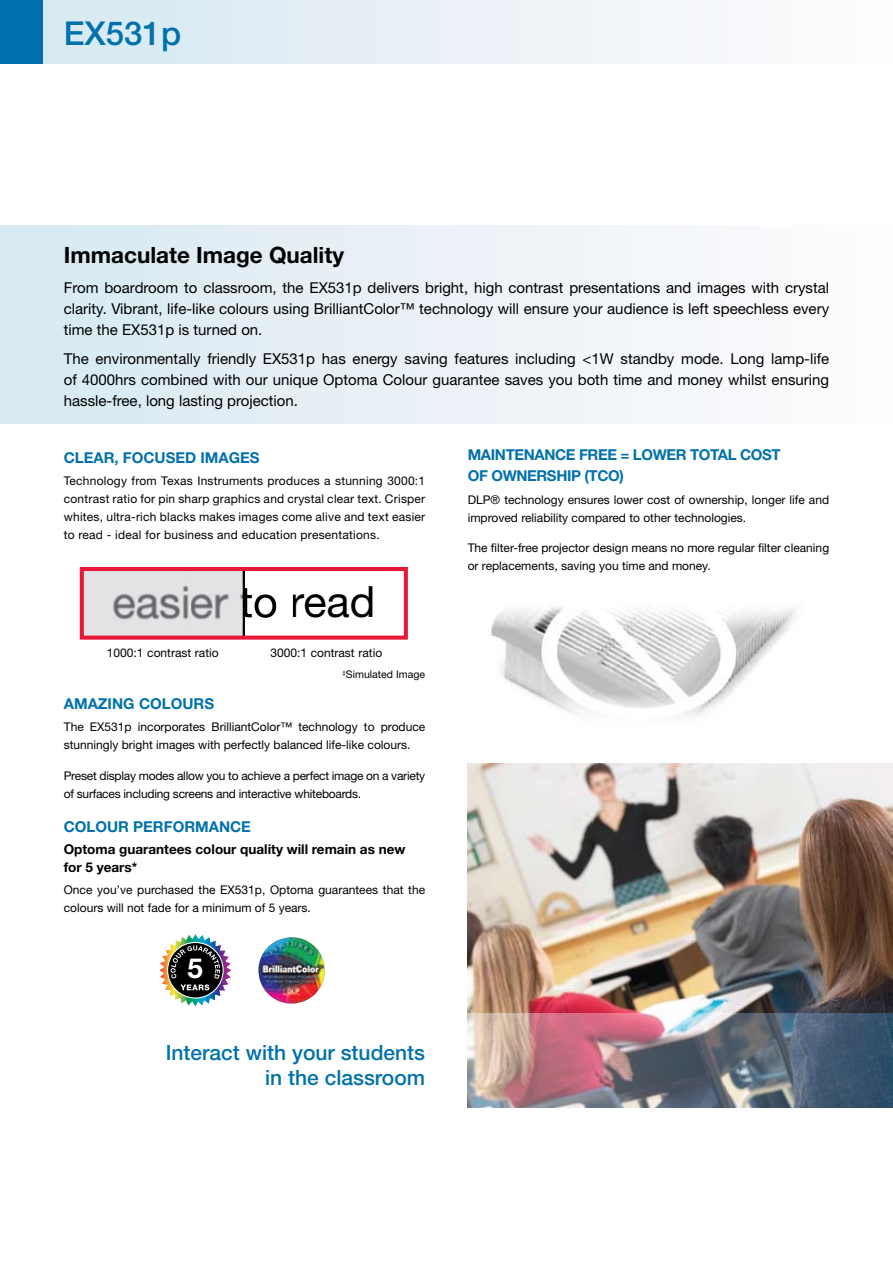
<style>
.page{position:relative;width:893px;height:1263px;background:#fff}
.page>*{position:absolute;margin:0;border:0;box-sizing:border-box;transform-origin:0 0}
.t1{font:43.2px "Helvetica Neue";color:#000}
.t2{font:500 33px "Helvetica Neue";color:#0071ad}
.t3{font:700 27.6px "Helvetica Neue";color:#fff}
.t4{font:700 22.5px "Helvetica Neue";color:#000}
.t5{font:500 21px/25.5px "Helvetica Neue";color:#0071ad;text-align:right}
.t6{font:15px/21px "Helvetica Neue";color:#000;text-align:justify}
.t7{font:700 15px "Helvetica Neue";color:#0071ad}
.t8{font:700 15px/21px "Helvetica Neue";letter-spacing:-.025em;color:#0071ad}
.t9{font:700 13.5px/18px "Helvetica Neue";color:#000}
.t10{font:12px/18px "Helvetica Neue";color:#000}
.t11{font:12px/18px "Helvetica Neue";letter-spacing:-.02em;color:#000}
.t12{font:10.5px "Helvetica Neue";color:#000}
</style>
<div class="page">
<img style="left:468px;top:763px;width:425px;height:251px">
<img style="left:467px;top:1014px;width:426px;height:93px">
<div style="left:0;top:0;width:43px;height:64px;background:#0071ad"></div>
<div style="left:0;top:225px;width:893px;height:198px;background:linear-gradient(to right,#d7e8f2,#fefcfd)"></div>
<img style="left:79px;top:567px;width:1px;height:73px">
<svg style="left:80px;top:567px;width:328px;height:73px"></svg>
<img style="left:258px;top:937px;width:67px;height:67px">
<img style="left:159px;top:934px;width:72px;height:73px">
<div style="left:43px;top:0;width:850px;height:64px;background:linear-gradient(to right,#d7e8f2,#fefcfd)"></div>
<img style="left:491px;top:606px;width:305px;height:112px">
<h2 class="t2" style="left:64px;top:14px;width:119px">EX531p</h2>
<h3 class="t4" style="left:64px;top:241px;width:282px">Immaculate Image Quality</h3>
<p class="t6" style="left:64px;top:277px;width:767px">From boardroom to classroom, the EX531p delivers bright, high contrast presentations and images with crystal clarity. Vibrant, life-like colours using BrilliantColor™ technology will ensure your audience is left speechless every time the EX531p is turned on.</p>
<p class="t6" style="left:64px;top:348px;width:767px">The environmentally friendly EX531p has energy saving features including &lt;1W standby mode. Long lamp-life of 4000hrs combined with our unique Optoma Colour guarantee saves you both time and money whilst ensuring hassle-free, long lasting projection.</p>
<p class="t7" style="left:64px;top:448px;width:197px">Clear, Focused Images</p>
<p class="t10" style="left:64px;top:471px;width:363px;text-align:justify">Technology from Texas Instruments produces a stunning 3000:1 contrast ratio for pin sharp graphics and crystal clear text. Crisper whites, ultra-rich blacks makes images come alive and text easier to read - ideal for business and education presentations.</p>
<h1 class="t1" style="left:253px;top:576px;width:124px">o read</h1>
<p class="t10" style="left:107px;top:643px;width:113px">1000:1 contrast ratio</p>
<p class="t10" style="left:270px;top:643px;width:113px">3000:1 contrast ratio</p>
<p class="t12" style="left:343px;top:668px;width:84px"><sup>‡</sup>Simulated Image</p>
<p class="t7" style="left:64px;top:694px;width:13px">AMA</p>
<p class="t7" style="left:98px;top:694px;width:64px">ZING COLOUR</p>
<p class="t7" style="left:204px;top:694px;width:11px">s</p>
<p class="t10" style="left:64px;top:718px;width:363px">The EX531p incorporates BrilliantColor™ technology to produce stunningly bright images with perfectly balanced life-like colours.</p>
<p class="t11" style="left:64px;top:766px;width:363px">Preset display modes allow you to achieve a perfect image on a variety of surfaces including screens and interactive whiteboards.</p>
<p class="t7" style="left:64px;top:817px;width:23px">COLOUR</p>
<p class="t7" style="left:133px;top:817px;width:52px">PERFORMA</p>
<p class="t7" style="left:219px;top:817px;width:33px">NCE</p>
<p class="t9" style="left:64px;top:840px;width:343px">Optoma guarantees colour quality will remain as new for 5 years*</p>
<p class="t10" style="left:64px;top:881px;width:363px">Once you’ve purchased the EX531p, Optoma guarantees that the colours will not fade for a minimum of 5 years.</p>
<h3 class="t3" style="left:187px;top:951px;width:17px">5</h3>
<h3 class="t5" style="left:166px;top:1039px;width:261px">Interact with your students in the classroom</h3>
<p class="t8" style="left:468px;top:444px;width:314px;text-indent:111px">FREE = Lower Total Cost of Owne rship (TCO)</p>
<p class="t10" style="left:468px;top:490px;width:363px">DLP® technology ensures lower cost of ownership, longer life and improved reliability compared to other technologies.</p>
<p class="t10" style="left:468px;top:539px;width:363px">The filter-free projector design means no more regular filter cleaning or replacements, saving you time and money.</p>
<p class="t7" style="left:468px;top:446px;width:88px">Maintenance</p>
</div>
